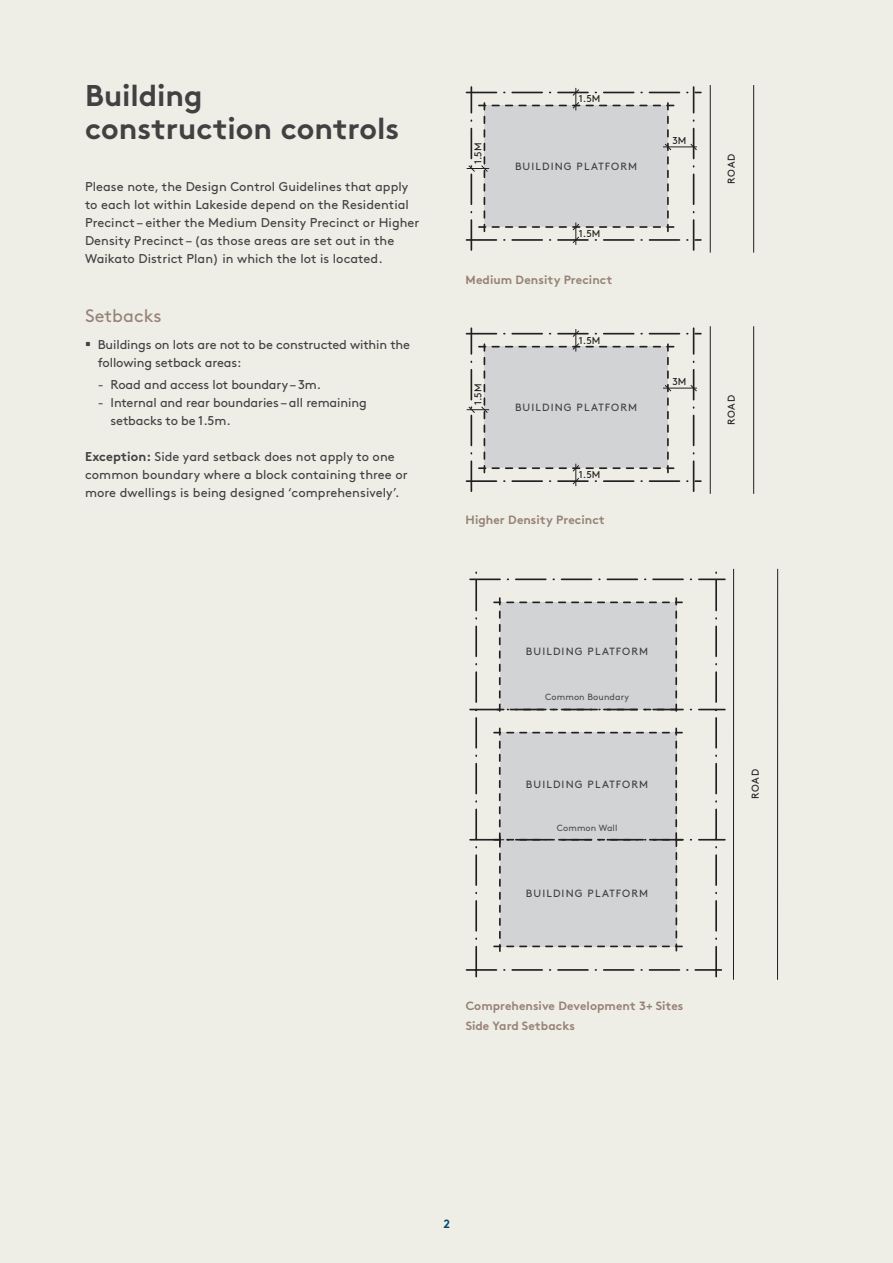
<style>
.page{position:relative;width:893px;height:1263px;background:#eeeee7}
.page>*{position:absolute;margin:0;border:0;box-sizing:border-box;transform-origin:0 0}
.t1{font:51px "Brown";color:#414142;scale:.25 1}
.t2{font:700 30px/33px "Brown";color:#414142}
.t3{font:18px "Brown";letter-spacing:.005em;color:#978277}
.t4{font:12.75px/18px "Brown";letter-spacing:.005em;color:#414142}
.t5{font:700 12px/19.5px "Brown";letter-spacing:.005em;color:#978277}
.t6{font:700 12px "Brown";color:#005074}
.t7{font:10.5px "Brown";letter-spacing:.105em;color:#414142}
.t8{font:10.05px "Brown";letter-spacing:.06em;color:#231f20}
.t9{font:9px "Brown";letter-spacing:.01em;color:#4d4d4f}
.s1{font-weight:700}
</style>
<div class="page">
<svg style="left:466px;top:87px;width:235px;height:163px"></svg>
<hr style="left:710px;top:85px;width:1px;height:168px;background:#231f20">
<hr style="left:753px;top:85px;width:1px;height:168px;background:#231f20">
<svg style="left:466px;top:328px;width:235px;height:163px"></svg>
<hr style="left:710px;top:326px;width:1px;height:168px;background:#231f20">
<hr style="left:753px;top:326px;width:1px;height:168px;background:#231f20">
<hr style="left:733px;top:569px;width:1px;height:411px;background:#231f20">
<hr style="left:777px;top:569px;width:1px;height:411px;background:#231f20">
<svg style="left:466px;top:571px;width:259px;height:406px"></svg>
<h2 class="t2" style="left:85px;top:76px;width:316px">Building<br>construction controls</h2>
<p class="t4" style="left:85px;top:177px;width:336px">Please note, the Design Control Guidelines that apply to each lot within Lakeside depend on the Residential Precinct – either the Medium Density Precinct or Higher Density Precinct – (as those areas are set out in the Waikato District Plan) in which the lot is located.</p>
<h3 class="t3" style="left:85px;top:302px;width:78px">Setbacks</h3>
<h1 class="t1" style="left:85px;top:300px;width:25px">-</h1>
<p class="t4" style="left:98px;top:334px;width:314px">Buildings on lots are not to be constructed within the following setback areas:</p>
<p class="t4" style="left:98px;top:374px;width:225px">- Road and access lot boundary – 3m.</p>
<p class="t4" style="left:111px;top:392px;width:258px;text-indent:-13px">- Internal and rear boundaries – all remaining setbacks to be 1.5m.</p>
<p class="t4" style="left:85px;top:446px;width:324px"><span class="s1">Exception:</span> Side yard setback does not apply to one common boundary where a block containing three or more dwellings is being designed ‘comprehensively’.</p>
<p class="t8" style="left:470px;top:164px;width:23px;rotate:-90deg">1.5M</p>
<p class="t8" style="left:579px;top:91px;width:23px">1.5M</p>
<p class="t7" style="left:515px;top:159px;width:124px">BUILDING PLATFORM</p>
<p class="t8" style="left:579px;top:226px;width:23px">1.5M</p>
<p class="t5" style="left:466px;top:269px;width:148px">Medium Density Precinct</p>
<p class="t8" style="left:470px;top:405px;width:23px;rotate:-90deg">1.5M</p>
<p class="t8" style="left:579px;top:332px;width:23px">1.5M</p>
<p class="t7" style="left:515px;top:400px;width:124px">BUILDING PLATFORM</p>
<p class="t8" style="left:579px;top:467px;width:23px">1.5M</p>
<p class="t5" style="left:466px;top:509px;width:141px">Higher Density Precinct</p>
<p class="t8" style="left:672px;top:132px;width:16px">3M</p>
<p class="t8" style="left:672px;top:374px;width:16px">3M</p>
<p class="t8" style="left:724px;top:184px;width:31px;rotate:-90deg">ROAD</p>
<p class="t8" style="left:724px;top:425px;width:31px;rotate:-90deg">ROAD</p>
<p class="t7" style="left:526px;top:643px;width:124px">BUILDING PLATFORM</p>
<p class="t9" style="left:545px;top:690px;width:85px">Common Boundary</p>
<p class="t7" style="left:526px;top:776px;width:124px">BUILDING PLATFORM</p>
<p class="t9" style="left:557px;top:821px;width:62px">Common Wall</p>
<p class="t7" style="left:526px;top:885px;width:124px">BUILDING PLATFORM</p>
<p class="t5" style="left:466px;top:995px;width:219px">Comprehensive Development 3+ Sites<br>Side Yard Setbacks</p>
<p class="t8" style="left:748px;top:799px;width:31px;rotate:-90deg">ROAD</p>
<p class="t6" style="left:443px;top:1214px;width:8px">2</p>
</div>
